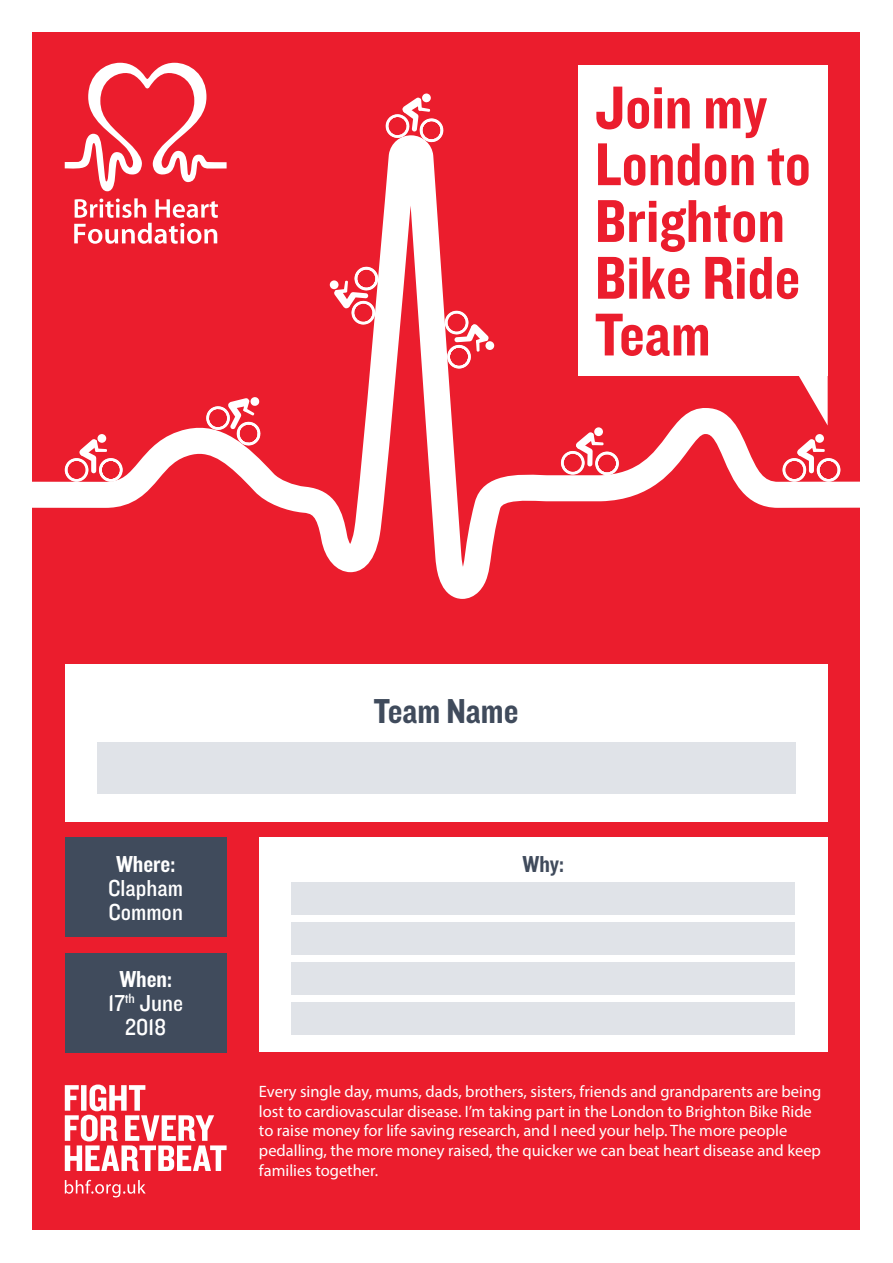
<style>
.page{position:relative;width:893px;height:1263px;background:#fff}
.page>*{position:absolute;margin:0;border:0;box-sizing:border-box;transform-origin:0 0}
.t1{font:62.7px/56.7px "Knockout HTF50 Welterweight";color:#eb1d2d}
.t2{font:36px "Knockout HTF50 Welterweight";color:#404b5c}
.t3{font:24px/24px "Knockout 30 Junior Welterwt";color:#fff}
.t4{font:24px "Knockout HTF50 Welterweight";color:#fff}
.t5{font:24px "Knockout HTF50 Welterweight";color:#404b5c}
.t6{font:16.5px/19.8px "Myriad Pro";color:#fff}
</style>
<div class="page">
<div style="left:32px;top:33px;width:828px;height:1197px;background:#eb1d2d"></div>
<svg style="left:88px;top:63px;width:119px;height:72px"></svg>
<svg style="left:32px;top:135px;width:828px;height:464px"></svg>
<div style="left:578px;top:65px;width:250px;height:311px;background:#fff"></div>
<div style="left:65px;top:664px;width:763px;height:157px;background:#fff"></div>
<div style="left:65px;top:838px;width:162px;height:99px;background:#404b5c"></div>
<div style="left:65px;top:953px;width:162px;height:99px;background:#404b5c"></div>
<div style="left:259px;top:838px;width:569px;height:214px;background:#fff"></div>
<svg style="left:795px;top:376px;width:33px;height:50px"></svg>
<svg style="left:65px;top:1180px;width:81px;height:17px"></svg>
<svg style="left:65px;top:1085px;width:162px;height:86px"></svg>
<div style="left:97px;top:434px;width:9px;height:9px;background:#fff;border-radius:50%"></div>
<svg style="left:65px;top:438px;width:58px;height:44px"></svg>
<div style="left:815px;top:434px;width:9px;height:9px;background:#fff;border-radius:50%"></div>
<svg style="left:782px;top:438px;width:58px;height:44px"></svg>
<div style="left:330px;top:280px;width:9px;height:9px;background:#fff;border-radius:50%"></div>
<svg style="left:333px;top:266px;width:46px;height:59px"></svg>
<div style="left:594px;top:427px;width:9px;height:9px;background:#fff;border-radius:50%"></div>
<svg style="left:561px;top:431px;width:58px;height:44px"></svg>
<div style="left:485px;top:341px;width:9px;height:9px;background:#fff;border-radius:50%"></div>
<svg style="left:444px;top:310px;width:46px;height:59px"></svg>
<svg style="left:422px;top:93px;width:9px;height:10px"></svg>
<svg style="left:385px;top:96px;width:59px;height:47px"></svg>
<svg style="left:204px;top:396px;width:58px;height:51px"></svg>
<div style="left:97px;top:742px;width:698px;height:52px;background:#e0e3e8"></div>
<div style="left:291px;top:882px;width:504px;height:32px;background:#e0e3e8"></div>
<div style="left:291px;top:922px;width:504px;height:33px;background:#e0e3e8"></div>
<div style="left:291px;top:962px;width:504px;height:33px;background:#e0e3e8"></div>
<div style="left:291px;top:1003px;width:504px;height:32px;background:#e0e3e8"></div>
<h1 class="t1" style="left:595px;top:84px;width:217px">Join my<br>London to<br>Brighton<br>Bike Ride<br>Team</h1>
<h3 class="t4" style="left:116px;top:855px;width:61px">Where:</h3>
<h3 class="t3" style="left:108px;top:877px;width:76px">Clapham<br>Common</h3>
<h3 class="t4" style="left:119px;top:971px;width:54px">When:</h3>
<h3 class="t3" style="left:108px;top:992px;width:76px;text-align:center">17<sup>th</sup> June<br>2018</h3>
<h2 class="t2" style="left:374px;top:699px;width:146px">Team Name</h2>
<h3 class="t5" style="left:522px;top:855px;width:43px">Why:</h3>
<p class="t6" style="left:259px;top:1083px;width:564px">Every single day, mums, dads, brothers, sisters, friends and grandparents are being lost to cardiovascular disease. I’m taking part in the London to Brighton Bike Ride to raise money for life saving research, and I need your help. The more people pedalling, the more money raised, the quicker we can beat heart disease and keep families together.</p>
</div>
